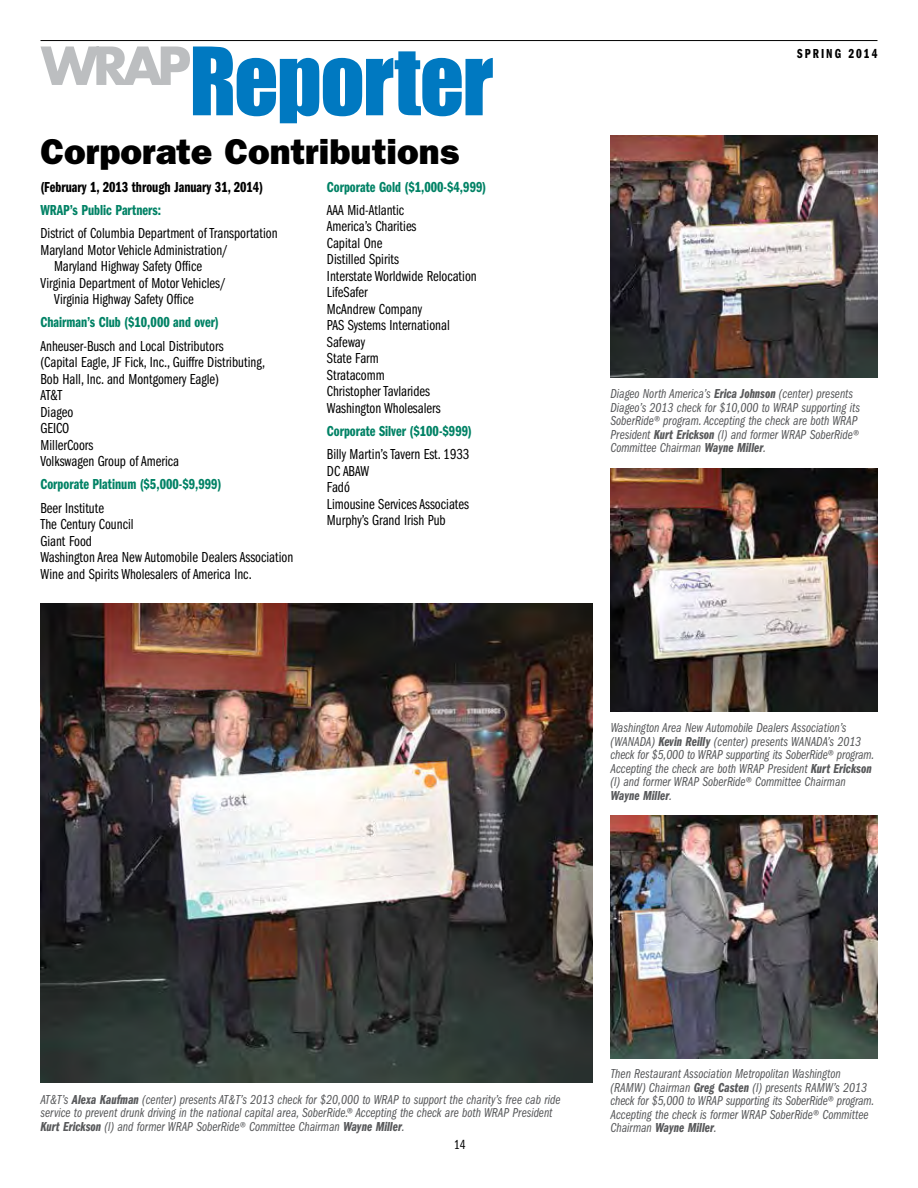
<style>
.page{position:relative;width:918px;height:1188px;background:#fff}
.page>*{position:absolute;margin:0;border:0;box-sizing:border-box;transform-origin:0 0}
.t1{font:800 36px "Franklin Gothic";color:#000}
.t2{font:15px/16.5px "Franklin Gothic Book Cmpr";color:#000}
.t3{font:15px "Franklin Gothic Demi Cmpr";color:#008265}
.t4{font:15px "Franklin Gothic Demi Cmpr";color:#000}
.t5{font:13.5px/13.5px "Franklin Gothic Book Cmpr Ital";color:#58595b}
.t6{font:13.5px "Franklin Gothic Demi Cmpr Ital";color:#58595b}
.t7{font:13.5px "Franklin Gothic Demi Cmpr";letter-spacing:.15em;color:#000}
.t8{font:13.5px "Franklin Gothic Book Cmpr";color:#000}
.s1{font-family:"Franklin Gothic Demi Cmpr Ital"}
.s2{font-family:"Franklin Gothic Book Cmpr Ital"}
</style>
<div class="page">
<svg style="left:40px;top:47px;width:453px;height:76px"></svg>
<hr style="left:40px;top:40px;width:838px;height:1px;background:#000">
<img style="left:40px;top:604px;width:552px;height:478px">
<img style="left:610px;top:135px;width:267px;height:243px">
<img style="left:610px;top:469px;width:268px;height:243px">
<img style="left:610px;top:815px;width:268px;height:243px">
<h1 class="t1" style="left:40px;top:130px;width:420px">Corporate Contributions</h1>
<p class="t4" style="left:40px;top:178px;width:224px">(February 1, 2013 through January 31, 2014)</p>
<p class="t3" style="left:40px;top:202px;width:122px">WRAP’s Public Partners:</p>
<p class="t2" style="left:40px;top:225px;width:239px">District of Columbia Department of Transportation</p>
<p class="t2" style="left:40px;top:242px;width:189px">Maryland Motor Vehicle Administration/</p>
<p class="t2" style="left:54px;top:258px;width:150px">Maryland Highway Safety Office</p>
<p class="t2" style="left:40px;top:275px;width:187px">Virginia Department of Motor Vehicles/</p>
<p class="t2" style="left:54px;top:291px;width:141px">Virginia Highway Safety Office</p>
<p class="t3" style="left:40px;top:314px;width:180px">Chairman’s Club ($10,000 and over)</p>
<p class="t2" style="left:40px;top:338px;width:226px">Anheuser-Busch and Local Distributors<br>(Capital Eagle, JF Fick, Inc., Guiffre Distributing,<br>Bob Hall, Inc. and Montgomery Eagle)<br>AT&amp;T<br>Diageo<br>GEICO<br>MillerCoors<br>Volkswagen Group of America</p>
<p class="t3" style="left:40px;top:476px;width:183px">Corporate Platinum ($5,000-$9,999)</p>
<p class="t2" style="left:40px;top:500px;width:254px">Beer Institute<br>The Century Council<br>Giant Food<br>Washington Area New Automobile Dealers Association<br>Wine and Spirits Wholesalers of America Inc.</p>
<p class="t3" style="left:327px;top:178px;width:161px">Corporate Gold ($1,000-$4,999)</p>
<p class="t2" style="left:327px;top:202px;width:151px">AAA Mid-Atlantic<br>America’s Charities<br>Capital One<br>Distilled Spirits<br>Interstate Worldwide Relocation<br>LifeSafer<br>McAndrew Company<br>PAS Systems International<br>Safeway<br>State Farm<br>Stratacomm<br>Christopher Tavlarides<br>Washington Wholesalers</p>
<p class="t3" style="left:327px;top:423px;width:147px">Corporate Silver ($100-$999)</p>
<p class="t2" style="left:327px;top:446px;width:144px">Billy Martin’s Tavern Est. 1933<br>DC ABAW<br>Fadó<br>Limousine Services Associates<br>Murphy’s Grand Irish Pub</p>
<p class="t7" style="left:797px;top:46px;width:82px">SPRING 2014</p>
<p class="t5" style="left:610px;top:387px;width:251px">Diageo North America’s <span class="s1">Erica Johnson</span> (center) presents Diageo’s 2013 check for $10,000 to WRAP supporting its SoberRide® program. Accepting the check are both WRAP President <span class="s1">Kurt Erickson</span> (l) and former WRAP SoberRide® Committee Chairman <span class="s1">Wayne Miller</span>.</p>
<p class="t5" style="left:610px;top:721px;width:265px">Washington Area New Automobile Dealers Association’s (WANADA) <span class="s1">Kevin Reilly</span> (center) presents WANADA’s 2013 check for $5,000 to WRAP supporting its SoberRide® program.<br>Accepting the check are both WRAP President <span class="s1">Kurt Erickson </span>(l) and former WRAP SoberRide® Committee Chairman</p>
<p class="t6" style="left:610px;top:787px;width:63px">Wayne Miller<span class="s2">.</span></p>
<p class="t5" style="left:40px;top:1093px;width:521px">AT&amp;T’s <span class="s1">Alexa Kaufman</span> (center) presents AT&amp;T’s 2013 check for $20,000 to WRAP to support the charity’s free cab ride service to prevent drunk driving in the national capital area, SoberRide.® Accepting the check are both WRAP President<br><span class="s1">Kurt Erickson</span> (l) and former WRAP SoberRide® Committee Chairman <span class="s1">Wayne Miller</span>.</p>
<p class="t8" style="left:454px;top:1138px;width:13px">14</p>
<p class="t5" style="left:610px;top:1068px;width:265px">Then Restaurant Association Metropolitan Washington (RAMW) Chairman <span class="s1">Greg Casten</span> (l) presents RAMW’s 2013 check for $5,000 to WRAP supporting its SoberRide® program.<br>Accepting the check is former WRAP SoberRide® Committee</p>
<p class="t6" style="left:610px;top:1120px;width:108px"><span class="s2">Chairman</span> Wayne Miller<span class="s2">.</span></p>
</div>
